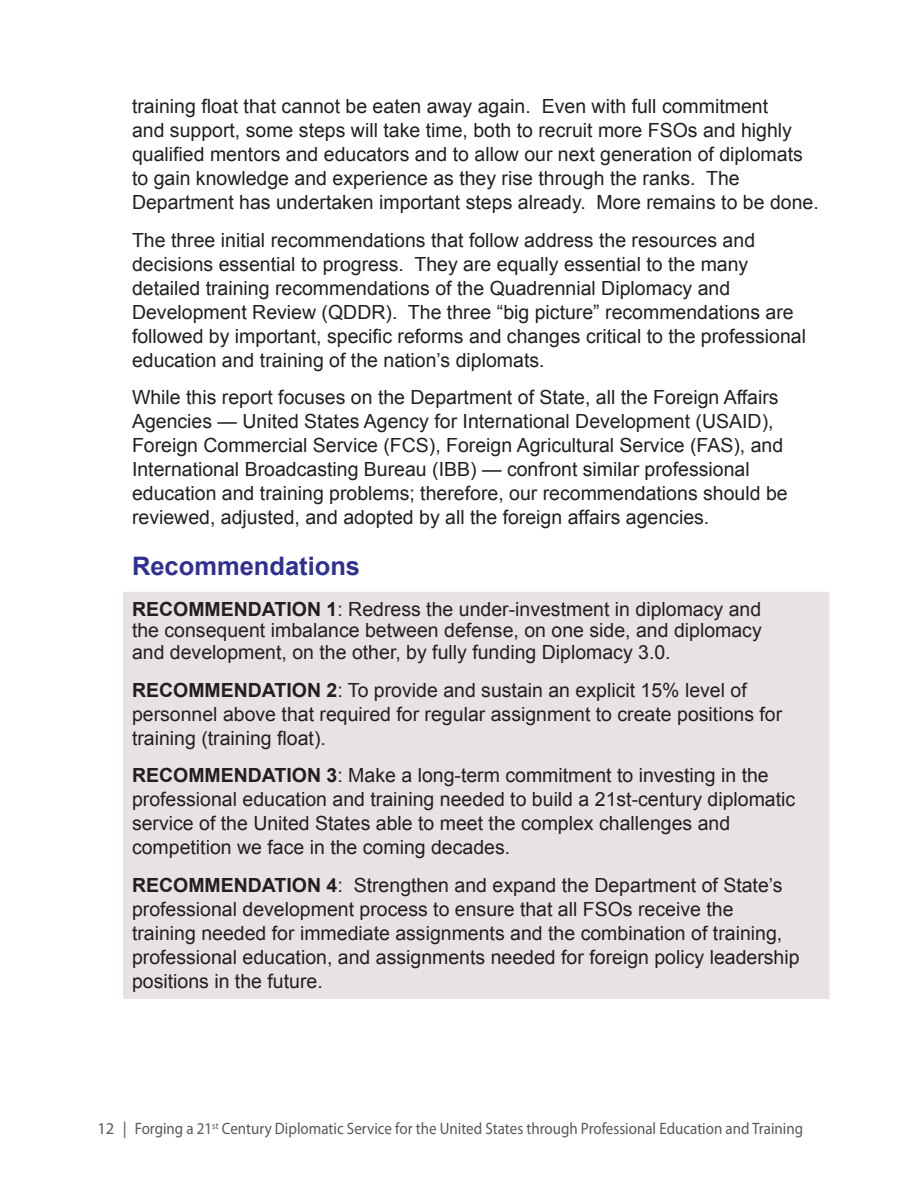
<style>
.page{position:relative;width:918px;height:1188px;background:#fff}
.page>*{position:absolute;margin:0;border:0;box-sizing:border-box;transform-origin:0 0}
.Subheading_1{font:700 25.5px "Arial";color:#2e3092}
.Paragraph_-_left{font:19.5px/24px "Arial";color:#231f20}
.Paragraph_-_special{font:19.5px/24px "Arial";color:#231f20}
.Subheading_1-2{font:19.5px/21.8px "Arial";color:#231f20;text-align:justify}
.t1{font:16.5px "Myriad Pro";color:#57585a}
.s1{font-weight:700}
</style>
<div class="page">
<div style="left:123px;top:592px;width:707px;height:407px;background:#e8e3e3"></div>
<p class="Paragraph_-_left" style="left:132px;top:95px;width:688px">training float that cannot be eaten away again. Even with full commitment<br>and support, some steps will take time, both to recruit more FSOs and highly qualified mentors and educators and to allow our next generation of diplomats to gain knowledge and experience as they rise through the ranks. The Department has undertaken important steps already. More remains to be done.</p>
<p class="Paragraph_-_left" style="left:132px;top:228px;width:676px">The three initial recommendations that follow address the resources and decisions essential to progress. They are equally essential to the many detailed training recommendations of the Quadrennial Diplomacy and Development Review (QDDR). The three “big picture” recommendations are followed by important, specific reforms and changes critical to the professional education and training of the nation’s diplomats.</p>
<p class="Paragraph_-_left" style="left:132px;top:386px;width:657px">While this report focuses on the Department of State, all the Foreign Affairs Agencies — United States Agency for International Development (USAID), Foreign Commercial Service (FCS), Foreign Agricultural Service (FAS), and International Broadcasting Bureau (IBB) — confront similar professional education and training problems; therefore, our recommendations should be reviewed, adjusted, and adopted by all the foreign affairs agencies.</p>
<p class="Subheading_1" style="left:132px;top:549px;width:230px">Recommendations</p>
<p class="Subheading_1-2" style="left:132px;top:598px;width:631px"><span class="s1">RECOMMENDATION 1</span>: Redress the under-investment in diplomacy and the consequent imbalance between defense, on one side, and diplomacy and development, on the other, by fully funding Diplomacy 3.0.</p>
<p class="Paragraph_-_special" style="left:132px;top:678px;width:652px"><span class="s1">RECOMMENDATION 2</span>: To provide and sustain an explicit 15% level of personnel above that required for regular assignment to create positions for training (training float).</p>
<p class="Paragraph_-_special" style="left:132px;top:764px;width:665px"><span class="s1">RECOMMENDATION 3</span>: Make a long-term commitment to investing in the professional education and training needed to build a 21st-century diplomatic service of the United States able to meet the complex challenges and competition we face in the coming decades.</p>
<p class="Paragraph_-_special" style="left:132px;top:873px;width:669px"><span class="s1">RECOMMENDATION 4</span>: Strengthen and expand the Department of State’s professional development process to ensure that all FSOs receive the training needed for immediate assignments and the combination of training, professional education, and assignments needed for foreign policy leadership positions in the future.</p>
<p class="t1" style="left:98px;top:1118px;width:707px">12 | Forging a 21<sup>st</sup> Century Diplomatic Service for the United States through Professional Education and Training</p>
</div>
